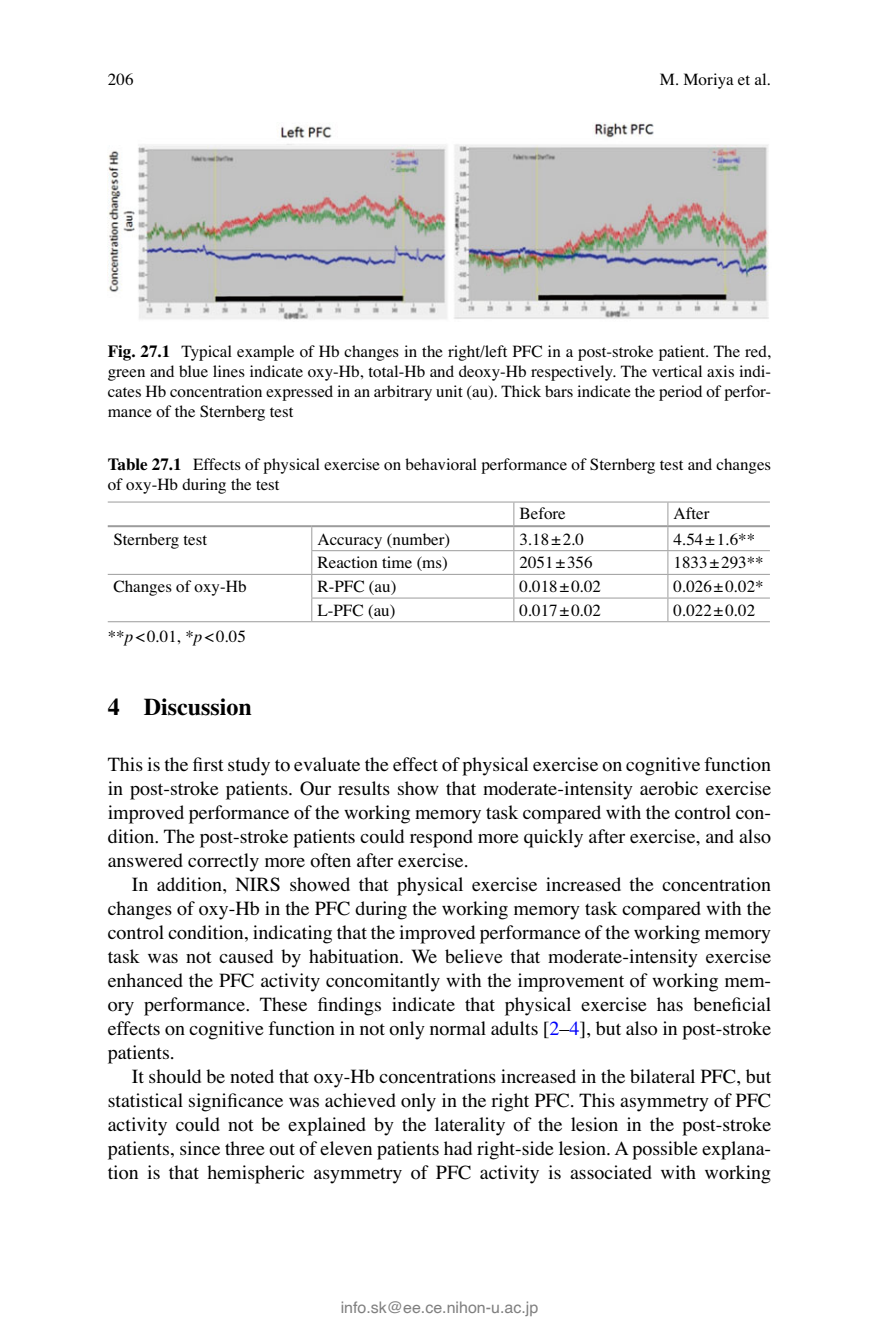
<style>
.page{position:relative;width:879px;height:1333px;background:#fff}
.page>*{position:absolute;margin:0;border:0;box-sizing:border-box;transform-origin:0 0}
.t1{font:700 24px "Fbnvmc Psnbht Tbxvqt Times";color:#000}
.t2{font:20px/24px "Mlynpc Cgycct Fhxsym Times";color:#000;text-align:justify}
.t3{font:17px/20px "Mlynpc Cgycct Fhxsym Times";color:#000;text-align:justify}
.t4{font:16px "Helvetica";color:#808080}
.s1{font-family:"Fbnvmc Psnbht Tbxvqt Times";font-weight:700}
.s2{font-family:"Rpnyrp Fybtty Fbrnbm Times";font-style:italic}
.s3{color:#0000fa}
</style>
<div class="page">
<img style="left:108px;top:122px;width:661px;height:198px">
<hr style="left:312px;top:525px;width:202px;height:2px;background:#9c9c9c">
<hr style="left:108px;top:501px;width:406px;height:1px;background:#9c9c9c">
<hr style="left:108px;top:525px;width:204px;height:2px;background:#9c9c9c">
<hr style="left:514px;top:501px;width:154px;height:1px;background:#9c9c9c">
<hr style="left:514px;top:525px;width:154px;height:2px;background:#9c9c9c">
<hr style="left:668px;top:501px;width:102px;height:1px;background:#9c9c9c">
<hr style="left:668px;top:525px;width:102px;height:2px;background:#9c9c9c">
<hr style="left:514px;top:550px;width:256px;height:1px;background:#9c9c9c">
<hr style="left:514px;top:574px;width:154px;height:1px;background:#9c9c9c">
<hr style="left:668px;top:574px;width:102px;height:1px;background:#9c9c9c">
<hr style="left:311px;top:550px;width:203px;height:1px;background:#9c9c9c">
<hr style="left:312px;top:574px;width:202px;height:1px;background:#9c9c9c">
<hr style="left:514px;top:597px;width:154px;height:1px;background:#9c9c9c">
<hr style="left:514px;top:621px;width:154px;height:1px;background:#9c9c9c">
<hr style="left:311px;top:597px;width:203px;height:1px;background:#9c9c9c">
<svg style="left:513px;top:502px;width:1px;height:119px"></svg>
<hr style="left:312px;top:621px;width:202px;height:1px;background:#9c9c9c">
<hr style="left:668px;top:597px;width:102px;height:1px;background:#9c9c9c">
<svg style="left:667px;top:502px;width:1px;height:119px"></svg>
<hr style="left:668px;top:621px;width:102px;height:1px;background:#9c9c9c">
<hr style="left:108px;top:574px;width:204px;height:1px;background:#9c9c9c">
<svg style="left:311px;top:527px;width:1px;height:94px"></svg>
<hr style="left:108px;top:621px;width:204px;height:1px;background:#9c9c9c">
<p class="t3" style="left:108px;top:71px;width:27px">206</p>
<p class="t3" style="left:660px;top:71px;width:113px">M. Moriya et al.</p>
<p class="t3" style="left:108px;top:343px;width:665px"><span class="s1">Fig. 27.1</span> Typical example of Hb changes in the right/left PFC in a post-stroke patient. The red, green and blue lines indicate oxy- Hb , total-Hb and deoxy- Hb respectively. The vertical axis indi&shy;cates Hb concentration expressed in an arbitrary unit (au). Thick bars indicate the period of perfor&shy;mance of the Sternberg test</p>
<p class="t3" style="left:108px;top:455px;width:665px"><span class="s1">Table 27.1</span> Effects of physical exercise on behavioral performance of Sternberg test and changes of oxy-Hb during the test</p>
<p class="t3" style="left:519px;top:505px;width:48px">Before</p>
<p class="t3" style="left:673px;top:505px;width:37px">After</p>
<p class="t3" style="left:113px;top:530px;width:95px">Sternberg test</p>
<p class="t3" style="left:317px;top:530px;width:134px">Accuracy (number)</p>
<p class="t3" style="left:519px;top:530px;width:66px">3.18 ± 2.0</p>
<p class="t3" style="left:673px;top:530px;width:83px">4.54 ± 1.6**</p>
<p class="t3" style="left:317px;top:554px;width:132px">Reaction time (ms)</p>
<p class="t3" style="left:519px;top:554px;width:75px">2051 ± 356</p>
<p class="t3" style="left:673px;top:554px;width:92px">1833 ± 293**</p>
<p class="t3" style="left:113px;top:577px;width:135px">Changes of oxy-Hb</p>
<p class="t3" style="left:317px;top:577px;width:80px">R-PFC (au)</p>
<p class="t3" style="left:519px;top:577px;width:83px">0.018 ± 0.02</p>
<p class="t3" style="left:673px;top:577px;width:92px">0.026 ± 0.02*</p>
<p class="t3" style="left:317px;top:601px;width:79px">L-PFC (au)</p>
<p class="t3" style="left:519px;top:601px;width:83px">0.017 ± 0.02</p>
<p class="t3" style="left:673px;top:601px;width:83px">0.022 ± 0.02</p>
<p class="t3" style="left:108px;top:628px;width:140px">** <span class="s2">p</span> &lt; 0.01, * <span class="s2">p</span> &lt; 0.05</p>
<p class="t1" style="left:108px;top:698px;width:146px">4 Discussion</p>
<p class="t2" style="left:108px;top:754px;width:665px">This is the first study to evaluate the effect of physical exercise on cognitive function in post-stroke patients. Our results show that moderate-intensity aerobic exercise improved performance of the working memory task compared with the control con&shy;dition. The post-stroke patients could respond more quickly after exercise, and also answered correctly more often after exercise.</p>
<p class="t2" style="left:108px;top:874px;width:665px;text-indent:24px">In addition, NIRS showed that physical exercise increased the concentration changes of oxy- Hb in the PFC during the working memory task compared with the control condition, indicating that the improved performance of the working memory task was not caused by habituation. We believe that moderate-intensity exercise enhanced the PFC activity concomitantly with the improvement of working mem&shy;ory performance. These findings indicate that physical exercise has beneficial effects on cognitive function in not only normal adults [ <span class="s3">2</span> – <span class="s3">4</span> ], but also in post-stroke patients.</p>
<p class="t2" style="left:108px;top:1066px;width:665px;text-indent:24px">It should be noted that oxy-Hb concentrations increased in the bilateral PFC, but statistical significance was achieved only in the right PFC. This asymmetry of PFC activity could not be explained by the laterality of the lesion in the post-stroke patients, since three out of eleven patients had right-side lesion. A possible explana&shy;tion is that hemispheric asymmetry of PFC activity is associated with working</p>
<p class="t4" style="left:341px;top:1297px;width:199px">info.sk@ee.ce.nihon-u.ac.jp</p>
</div>
